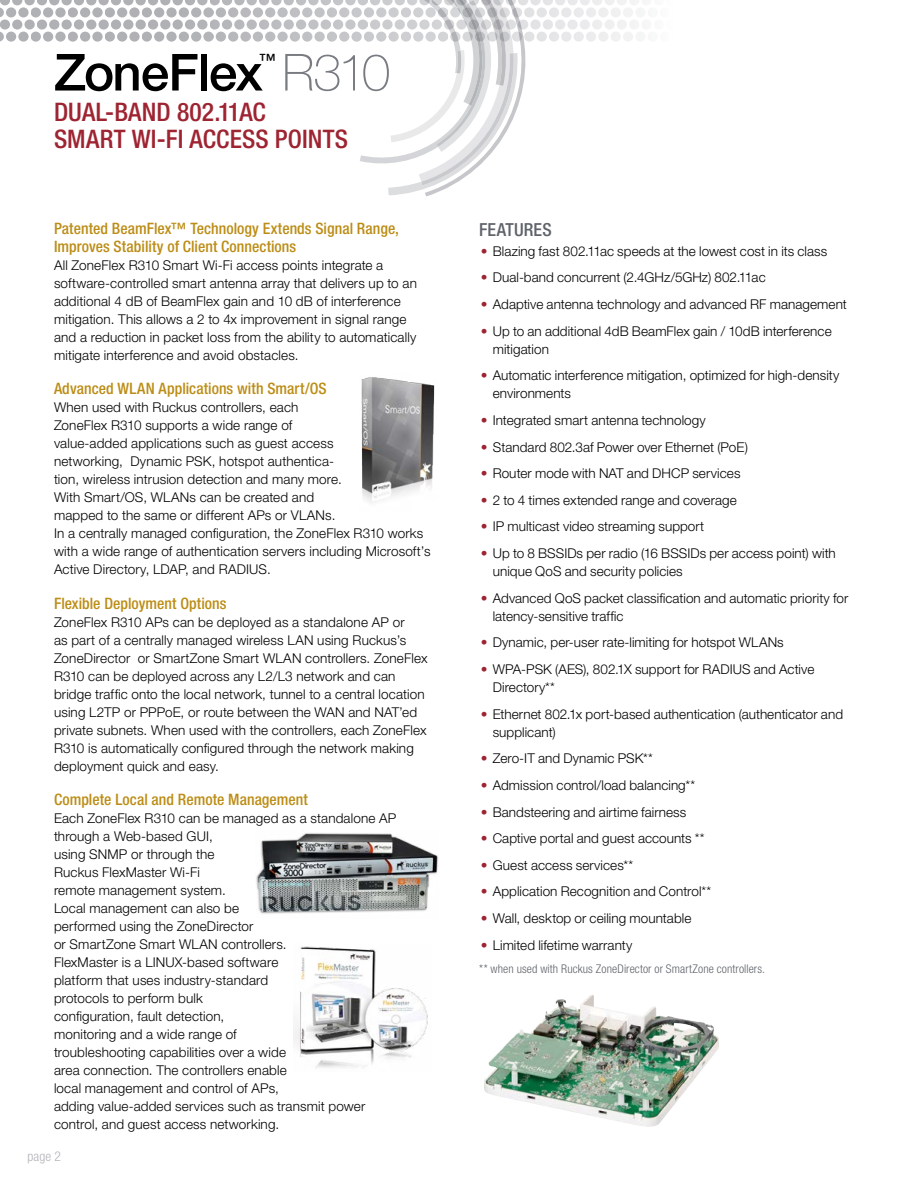
<style>
.page{position:relative;width:918px;height:1188px;background:#fff}
.page>*{position:absolute;margin:0;border:0;box-sizing:border-box;transform-origin:0 0}
.t1{font:500 51.15px "Helvetica Neue LT Std";letter-spacing:-.025em;color:#000}
.t2{font:500 condensed 25.65px/27px "Helvetica Neue LT Std";letter-spacing:.005em;color:#9e2432}
.t3{font:500 condensed 18px "Helvetica Neue LT Std";letter-spacing:.005em;color:#5f636a}
.t4{font:500 17.1px "Helvetica Neue LT Std";color:#000}
.t5{font:500 condensed 15.75px/18px "Helvetica Neue LT Std";letter-spacing:.005em;color:#bc8d16}
.t6{font:300 13.5px/18px "Helvetica Neue LT Std";letter-spacing:.01em;color:#000}
.t7{font:300 condensed 13.5px "Helvetica Neue LT Std";color:#b2b4b8}
.t8{font:300 condensed 12px "Helvetica Neue LT Std";letter-spacing:.01em;color:#5f636a}
.s1{font-weight:100;color:#787b81}
.s2{color:#9e2432}
</style>
<div class="page">
<div style="left:0;top:0;width:10px;height:5px;background:#afb1b5"></div>
<div style="left:12px;top:0;width:10px;height:5px;background:#afb1b5"></div>
<svg style="left:24px;top:0;width:11px;height:5px"></svg>
<div style="left:37px;top:0;width:10px;height:5px;background:#afb1b5"></div>
<div style="left:49px;top:0;width:10px;height:5px;background:#afb1b5"></div>
<div style="left:62px;top:0;width:10px;height:5px;background:#afb1b5"></div>
<div style="left:74px;top:0;width:10px;height:5px;background:#afb1b5"></div>
<div style="left:86px;top:0;width:10px;height:5px;background:#afb1b5"></div>
<div style="left:99px;top:0;width:10px;height:5px;background:#afb1b5"></div>
<div style="left:111px;top:0;width:10px;height:5px;background:#afb1b5"></div>
<div style="left:123px;top:0;width:10px;height:5px;background:#afb1b5"></div>
<div style="left:136px;top:0;width:10px;height:5px;background:#afb1b5"></div>
<div style="left:148px;top:0;width:10px;height:5px;background:#afb1b5"></div>
<svg style="left:160px;top:0;width:11px;height:5px"></svg>
<svg style="left:0;top:7px;width:4px;height:10px"></svg>
<svg style="left:6px;top:7px;width:10px;height:10px"></svg>
<svg style="left:18px;top:7px;width:11px;height:10px"></svg>
<svg style="left:31px;top:7px;width:10px;height:10px"></svg>
<svg style="left:43px;top:7px;width:10px;height:10px"></svg>
<svg style="left:55px;top:7px;width:11px;height:10px"></svg>
<svg style="left:68px;top:7px;width:10px;height:10px"></svg>
<svg style="left:80px;top:7px;width:10px;height:10px"></svg>
<svg style="left:92px;top:7px;width:11px;height:10px"></svg>
<svg style="left:105px;top:7px;width:10px;height:10px"></svg>
<svg style="left:117px;top:7px;width:10px;height:10px"></svg>
<svg style="left:129px;top:7px;width:11px;height:10px"></svg>
<svg style="left:142px;top:7px;width:10px;height:10px"></svg>
<svg style="left:154px;top:7px;width:10px;height:10px"></svg>
<svg style="left:166px;top:7px;width:11px;height:10px"></svg>
<svg style="left:0;top:19px;width:10px;height:11px"></svg>
<svg style="left:12px;top:19px;width:10px;height:11px"></svg>
<svg style="left:24px;top:19px;width:11px;height:11px"></svg>
<svg style="left:37px;top:19px;width:10px;height:11px"></svg>
<svg style="left:49px;top:19px;width:10px;height:11px"></svg>
<svg style="left:62px;top:19px;width:10px;height:11px"></svg>
<svg style="left:74px;top:19px;width:10px;height:11px"></svg>
<svg style="left:86px;top:19px;width:10px;height:11px"></svg>
<svg style="left:99px;top:19px;width:10px;height:11px"></svg>
<svg style="left:111px;top:19px;width:10px;height:11px"></svg>
<svg style="left:123px;top:19px;width:10px;height:11px"></svg>
<svg style="left:136px;top:19px;width:10px;height:11px"></svg>
<svg style="left:148px;top:19px;width:10px;height:11px"></svg>
<svg style="left:160px;top:19px;width:11px;height:11px"></svg>
<svg style="left:0;top:32px;width:4px;height:10px"></svg>
<div style="left:6px;top:32px;width:10px;height:10px;background:#afb1b5;border-radius:5px"></div>
<svg style="left:18px;top:32px;width:11px;height:10px"></svg>
<div style="left:31px;top:32px;width:10px;height:10px;background:#afb1b5;border-radius:5px"></div>
<div style="left:43px;top:32px;width:10px;height:10px;background:#afb1b5;border-radius:5px"></div>
<svg style="left:55px;top:32px;width:11px;height:10px"></svg>
<div style="left:68px;top:32px;width:10px;height:10px;background:#afb1b5;border-radius:5px"></div>
<div style="left:80px;top:32px;width:10px;height:10px;background:#afb1b5;border-radius:5px"></div>
<svg style="left:92px;top:32px;width:11px;height:10px"></svg>
<div style="left:105px;top:32px;width:10px;height:10px;background:#afb1b5;border-radius:5px"></div>
<div style="left:117px;top:32px;width:10px;height:10px;background:#afb1b5;border-radius:5px"></div>
<svg style="left:129px;top:32px;width:11px;height:10px"></svg>
<div style="left:142px;top:32px;width:10px;height:10px;background:#afb1b5;border-radius:5px"></div>
<div style="left:154px;top:32px;width:10px;height:10px;background:#afb1b5;border-radius:5px"></div>
<svg style="left:166px;top:32px;width:11px;height:10px"></svg>
<svg style="left:173px;top:0;width:464px;height:196px"></svg>
<img style="left:484px;top:995px;width:235px;height:132px">
<img style="left:361px;top:377px;width:74px;height:126px">
<img style="left:256px;top:833px;width:183px;height:81px">
<img style="left:294px;top:946px;width:134px;height:123px">
<h1 class="t1" style="left:54px;top:42px;width:338px">ZoneFlex <span class="s1">R310</span></h1>
<p class="t4" style="left:259px;top:50px;width:18px">™</p>
<h2 class="t2" style="left:54px;top:98px;width:296px">DUAL-BAND 802.11AC<br>SMART WI-FI ACCESS POINTS</h2>
<p class="t5" style="left:54px;top:219px;width:347px">Patented BeamFlex™ Technology Extends Signal Range,<br>Improves Stability of Client Connections</p>
<p class="t6" style="left:54px;top:256px;width:365px">All ZoneFlex R310 Smart Wi-Fi access points integrate a software-controlled smart antenna array that delivers up to an additional 4 dB of BeamFlex gain and 10 dB of interference mitigation. This allows a 2 to 4x improvement in signal range and a reduction in packet loss from the ability to automatically mitigate interference and avoid obstacles.</p>
<p class="t5" style="left:54px;top:380px;width:274px">Advanced WLAN Applications with Smart/OS</p>
<p class="t6" style="left:54px;top:398px;width:378px">When used with Ruckus controllers, each<br>ZoneFlex R310 supports a wide range of<br>value-added applications such as guest access<br>networking, Dynamic PSK, hotspot authentica-<br>tion, wireless intrusion detection and many more.<br>With Smart/OS, WLANs can be created and<br>mapped to the same or different APs or VLANs.<br>In a centrally managed configuration, the ZoneFlex R310 works with a wide range of authentication servers including Microsoft’s Active Directory, LDAP, and RADIUS.</p>
<p class="t5" style="left:54px;top:594px;width:174px">Flexible Deployment Options</p>
<p class="t6" style="left:54px;top:613px;width:375px">ZoneFlex R310 APs can be deployed as a standalone AP or<br>as part of a centrally managed wireless LAN using Ruckus’s ZoneDirector or SmartZone Smart WLAN controllers. ZoneFlex R310 can be deployed across any L2/L3 network and can bridge traffic onto the local network, tunnel to a central location using L2TP or PPPoE, or route between the WAN and NAT’ed private subnets. When used with the controllers, each ZoneFlex R310 is automatically configured through the network making deployment quick and easy.</p>
<p class="t5" style="left:54px;top:791px;width:255px">Complete Local and Remote Management</p>
<p class="t6" style="left:54px;top:809px;width:344px">Each ZoneFlex R310 can be managed as a standalone AP through a Web-based GUI,<br>using SNMP or through the<br>Ruckus FlexMaster Wi-Fi<br>remote management system.<br>Local management can also be<br>performed using the ZoneDirector<br>or SmartZone Smart WLAN controllers.<br>FlexMaster is a LINUX-based software<br>platform that uses industry-standard<br>protocols to perform bulk<br>configuration, fault detection,<br>monitoring and a wide range of<br>troubleshooting capabilities over a wide<br>area connection. The controllers enable<br>local management and control of APs,<br>adding value-added services such as transmit power control, and guest access networking.</p>
<p class="t7" style="left:28px;top:1148px;width:35px">page 2</p>
<h3 class="t3" style="left:479px;top:218px;width:74px">FEATURES</h3>
<p class="t6" style="left:481px;top:242px;width:348px"><span class="s2">•</span> Blazing fast 802.11ac speeds at the lowest cost in its class</p>
<p class="t6" style="left:481px;top:268px;width:286px"><span class="s2">•</span> Dual-band concurrent (2.4GHz/5GHz) 802.11ac</p>
<p class="t6" style="left:481px;top:295px;width:368px"><span class="s2">•</span> Adaptive antenna technology and advanced RF management</p>
<p class="t6" style="left:493px;top:322px;width:340px;text-indent:-12px"><span class="s2">•</span> Up to an additional 4dB BeamFlex gain / 10dB interference mitigation</p>
<p class="t6" style="left:493px;top:366px;width:348px;text-indent:-12px"><span class="s2">•</span> Automatic interference mitigation, optimized for high-density environments</p>
<p class="t6" style="left:481px;top:411px;width:227px"><span class="s2">•</span> Integrated smart antenna technology</p>
<p class="t6" style="left:481px;top:437px;width:269px"><span class="s2">•</span> Standard 802.3af Power over Ethernet (PoE)</p>
<p class="t6" style="left:481px;top:464px;width:261px"><span class="s2">•</span> Router mode with NAT and DHCP services</p>
<p class="t6" style="left:481px;top:491px;width:257px"><span class="s2">•</span> 2 to 4 times extended range and coverage</p>
<p class="t6" style="left:481px;top:517px;width:225px"><span class="s2">•</span> IP multicast video streaming support</p>
<p class="t6" style="left:493px;top:544px;width:345px;text-indent:-12px"><span class="s2">•</span> Up to 8 BSSIDs per radio (16 BSSIDs per access point) with unique QoS and security policies</p>
<p class="t6" style="left:493px;top:589px;width:357px;text-indent:-12px"><span class="s2">•</span> Advanced QoS packet classification and automatic priority for latency-sensitive traffic</p>
<p class="t6" style="left:481px;top:633px;width:305px"><span class="s2">•</span> Dynamic, per-user rate-limiting for hotspot WLANs</p>
<p class="t6" style="left:493px;top:660px;width:323px;text-indent:-12px"><span class="s2">•</span> WPA-PSK (AES), 802.1X support for RADIUS and Active<br>Directory**</p>
<p class="t6" style="left:493px;top:705px;width:352px;text-indent:-12px"><span class="s2">•</span> Ethernet 802.1x port-based authentication (authenticator and supplicant)</p>
<p class="t6" style="left:481px;top:749px;width:174px"><span class="s2">•</span> Zero-IT and Dynamic PSK**</p>
<p class="t6" style="left:481px;top:776px;width:216px"><span class="s2">•</span> Admission control/load balancing**</p>
<p class="t6" style="left:481px;top:802px;width:207px"><span class="s2">•</span> Bandsteering and airtime fairness</p>
<p class="t6" style="left:481px;top:829px;width:225px"><span class="s2">•</span> Captive portal and guest accounts **</p>
<p class="t6" style="left:481px;top:856px;width:154px"><span class="s2">•</span> Guest access services**</p>
<p class="t6" style="left:481px;top:882px;width:232px"><span class="s2">•</span> Application Recognition and Control**</p>
<p class="t6" style="left:481px;top:909px;width:212px"><span class="s2">•</span> Wall, desktop or ceiling mountable</p>
<p class="t6" style="left:481px;top:936px;width:153px"><span class="s2">•</span> Limited lifetime warranty</p>
<p class="t8" style="left:479px;top:962px;width:287px">** when used with Ruckus ZoneDirector or SmartZone controllers.</p>
</div>
